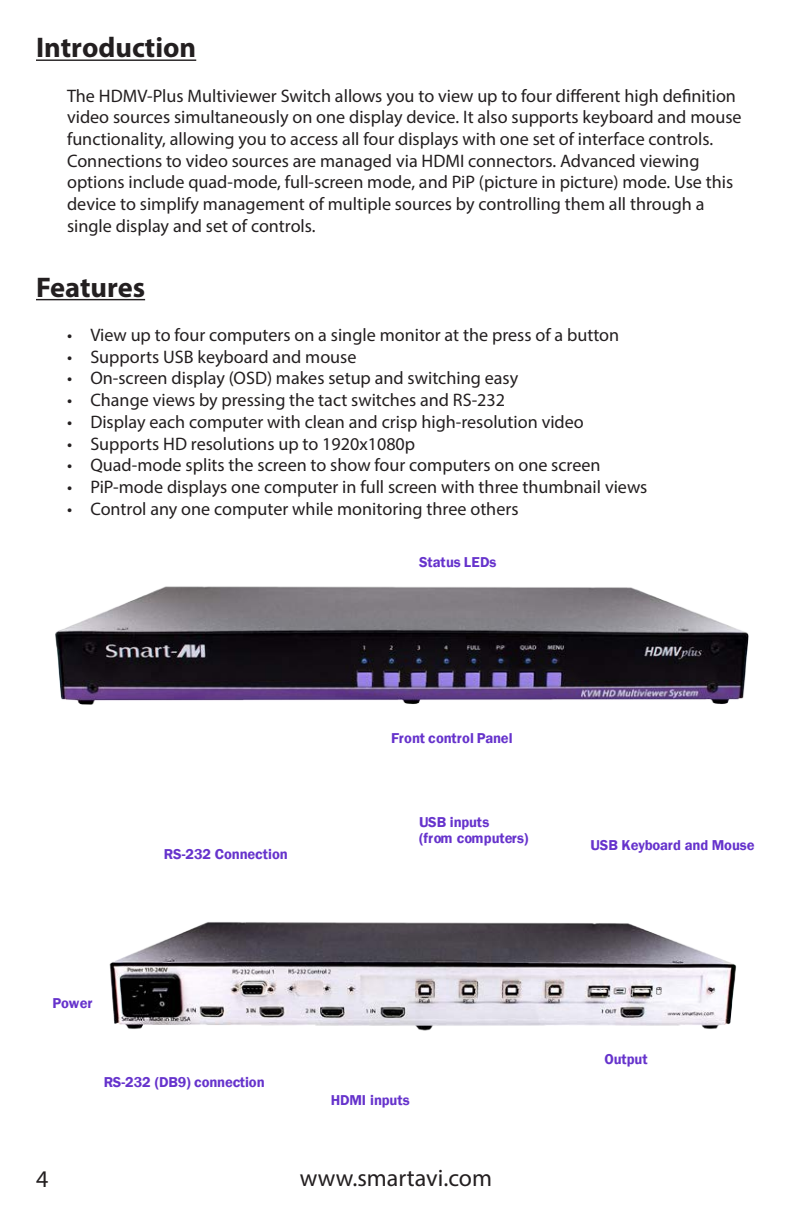
<style>
.page{position:relative;width:792px;height:1224px;background:#fff}
.page>*{position:absolute;margin:0;border:0;box-sizing:border-box;transform-origin:0 0}
.t1{font:700 28.4px "Myriad Pro";color:#231f20}
.t2{font:24px "Myriad Pro";color:#231f20}
.t3{font:18.2px/21.8px "Myriad Pro";color:#231f20}
.t4{font:600 14.6px/16.2px "Franklin Gothic";letter-spacing:-.01em;color:#63c}
</style>
<div class="page">
<hr style="left:36px;top:59px;width:160px;height:2px;background:#231f20">
<hr style="left:36px;top:299px;width:109px;height:1px;background:#231f20">
<img style="left:55px;top:586px;width:694px;height:119px">
<img style="left:109px;top:922px;width:628px;height:109px">
<h1 class="t1" style="left:36px;top:29px;width:162px">Introduction</h1>
<p class="t3" style="left:67px;top:84px;width:676px">The HDMV-Plus Multiviewer Switch allows you to view up to four different high definition video sources simultaneously on one display device. It also supports keyboard and mouse functionality, allowing you to access all four displays with one set of interface controls.<br>Connections to video sources are managed via HDMI connectors. Advanced viewing options include quad-mode, full-screen mode, and PiP (picture in picture) mode. Use this device to simplify management of multiple sources by controlling them all through a single display and set of controls.</p>
<h1 class="t1" style="left:36px;top:269px;width:111px">Features</h1>
<p class="t3" style="left:67px;top:324px;width:554px">• View up to four computers on a single monitor at the press of a button</p>
<p class="t3" style="left:67px;top:345px;width:291px">• Supports USB keyboard and mouse</p>
<p class="t3" style="left:67px;top:367px;width:453px">• On-screen display (OSD) makes setup and switching easy</p>
<p class="t3" style="left:67px;top:389px;width:440px">• Change views by pressing the tact switches and RS-232</p>
<p class="t3" style="left:67px;top:411px;width:518px">• Display each computer with clean and crisp high-resolution video</p>
<p class="t3" style="left:67px;top:432px;width:350px">• Supports HD resolutions up to 1920x1080p</p>
<p class="t3" style="left:67px;top:454px;width:535px">• Quad-mode splits the screen to show four computers on one screen</p>
<p class="t3" style="left:67px;top:476px;width:582px">• PiP-mode displays one computer in full screen with three thumbnail views</p>
<p class="t3" style="left:67px;top:498px;width:453px">• Control any one computer while monitoring three others</p>
<p class="t4" style="left:419px;top:554px;width:79px">Status LEDs</p>
<p class="t4" style="left:391px;top:731px;width:123px">Front control Panel</p>
<p class="t4" style="left:164px;top:847px;width:125px">RS-232 Connection</p>
<p class="t4" style="left:419px;top:814px;width:111px">USB inputs<br>(from computers)</p>
<p class="t4" style="left:53px;top:995px;width:41px">Power</p>
<p class="t4" style="left:104px;top:1074px;width:163px">RS-232 (DB9) connection</p>
<p class="t4" style="left:331px;top:1092px;width:80px">HDMI inputs</p>
<h2 class="t2" style="left:36px;top:1164px;width:14px">4</h2>
<h2 class="t2" style="left:300px;top:1164px;width:194px">www.smartavi.com</h2>
<p class="t4" style="left:591px;top:837px;width:165px">USB Keyboard and Mouse</p>
<p class="t4" style="left:605px;top:1051px;width:45px">Output</p>
</div>
